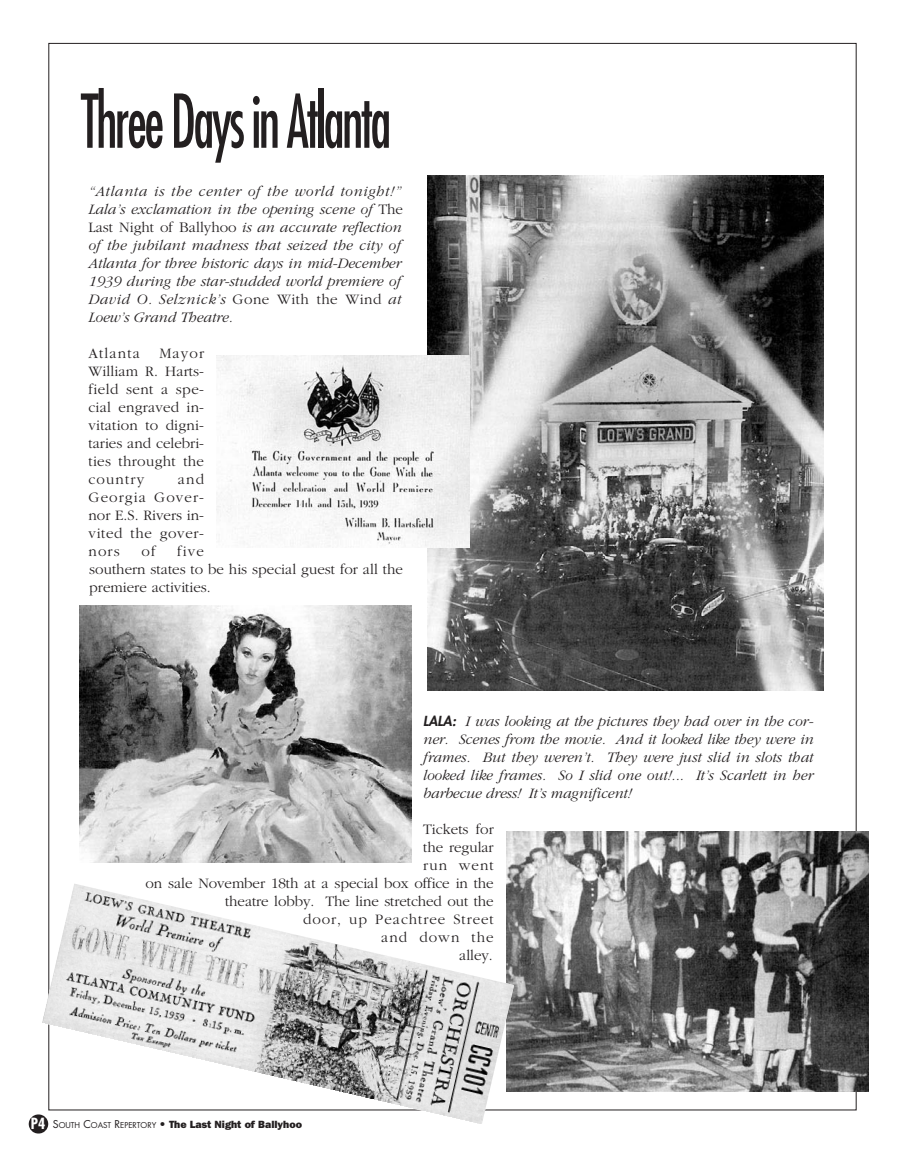
<style>
.page{position:relative;width:905px;height:1175px;background:#fff}
.page>*{position:absolute;margin:0;border:0;box-sizing:border-box;transform-origin:0 0}
.t1{font:condensed 72px "Futura";letter-spacing:-.04em;color:#231f20;scale:.75 1}
.t2{font:italic 300 15px/18px "Garamond";color:#231f20;text-align:justify}
.t3{font:300 15px/18px "Garamond";color:#231f20;text-align:justify}
.t4{font:300 15px "Garamond";letter-spacing:.075em;color:#231f20}
.t5{font:800 10.5px "Franklin Gothic";color:#231f20}
.s1{font-style:normal}
.s2{font-family:"Futura";font-weight:800;font-size:13.5px}
.s3{font-family:"Futura";font-weight:700;font-stretch:condensed;font-size:15px;color:#fff}
.s4{font-family:"Futura";font-weight:400}
.s5{font-family:"Futura";font-weight:400;font-size:7.8px}
</style>
<div class="page">
<img style="left:428px;top:176px;width:396px;height:514px">
<div style="left:29px;top:1114px;width:19px;height:19px;background:#231f20;border-radius:10px"></div>
<img style="left:216px;top:355px;width:254px;height:193px">
<img style="left:506px;top:831px;width:362px;height:260px">
<img style="left:79px;top:605px;width:332px;height:257px">
<img style="left:42px;top:883px;width:472px;height:240px">
<h1 class="t1" style="left:81px;top:88px;width:415px">Three Days in Atlanta</h1>
<p class="t2" style="left:88px;top:184px;width:316px;text-align:left">“Atlanta is the center of the world tonight!” Lala’s exclamation in the opening scene of <span class="s1">The Last Night of Ballyhoo</span> is an accurate reflection of the jubilant madness that seized the city of Atlanta for three historic days in mid-December 1939 during the star-studded world premiere of David O. Selznick’s <span class="s1">Gone With the Wind</span> at Loew’s Grand Theatre.</p>
<p class="t4" style="left:88px;top:348px;width:53px">Atlanta</p>
<p class="t3" style="left:88px;top:346px;width:117px;text-indent:71px">Mayor William R. Harts&shy;field sent a spe&shy;cial engraved in&shy;vitation to digni&shy;taries and celebri&shy;ties throught the country</p>
<p class="t3" style="left:88px;top:472px;width:117px;text-indent:89px">and Georgia Gover&shy;nor E.S. Rivers in&shy;vited the gover&shy;nors</p>
<p class="t3" style="left:89px;top:544px;width:315px;text-align:left;text-indent:88px">five<br>southern states to be his special guest for all the premiere activities.</p>
<p class="t3" style="left:141px;top:544px;width:16px">of</p>
<p class="t2" style="left:423px;top:713px;width:392px"><span class="s2">LALA:</span> I was looking at the pictures they had over in the cor&shy;ner. Scenes from the movie. And it looked like they were in frames. But they weren’t. They were just slid in slots that looked like frames. So I slid one out!... It’s Scarlett in her barbecue dress! It’s magnificent!</p>
<p class="t3" style="left:146px;top:821px;width:350px;text-align:right">Tickets for<br>the regular<br>run went<br>on sale November 18th at a special box office in the theatre lobby. The line stretched out the<br>door, up Peachtree Street<br>and down the<br>alley.</p>
<p class="t5" style="left:31px;top:1120px;width:273px"><span class="s3">P4</span> <span class="s4">S</span><span class="s5">OUTH</span> <span class="s4">C</span><span class="s5">OAST</span> <span class="s4">R</span><span class="s5">EPERTORY</span> <span class="s4">•</span> The Last Night of Ballyhoo</p>
</div>
